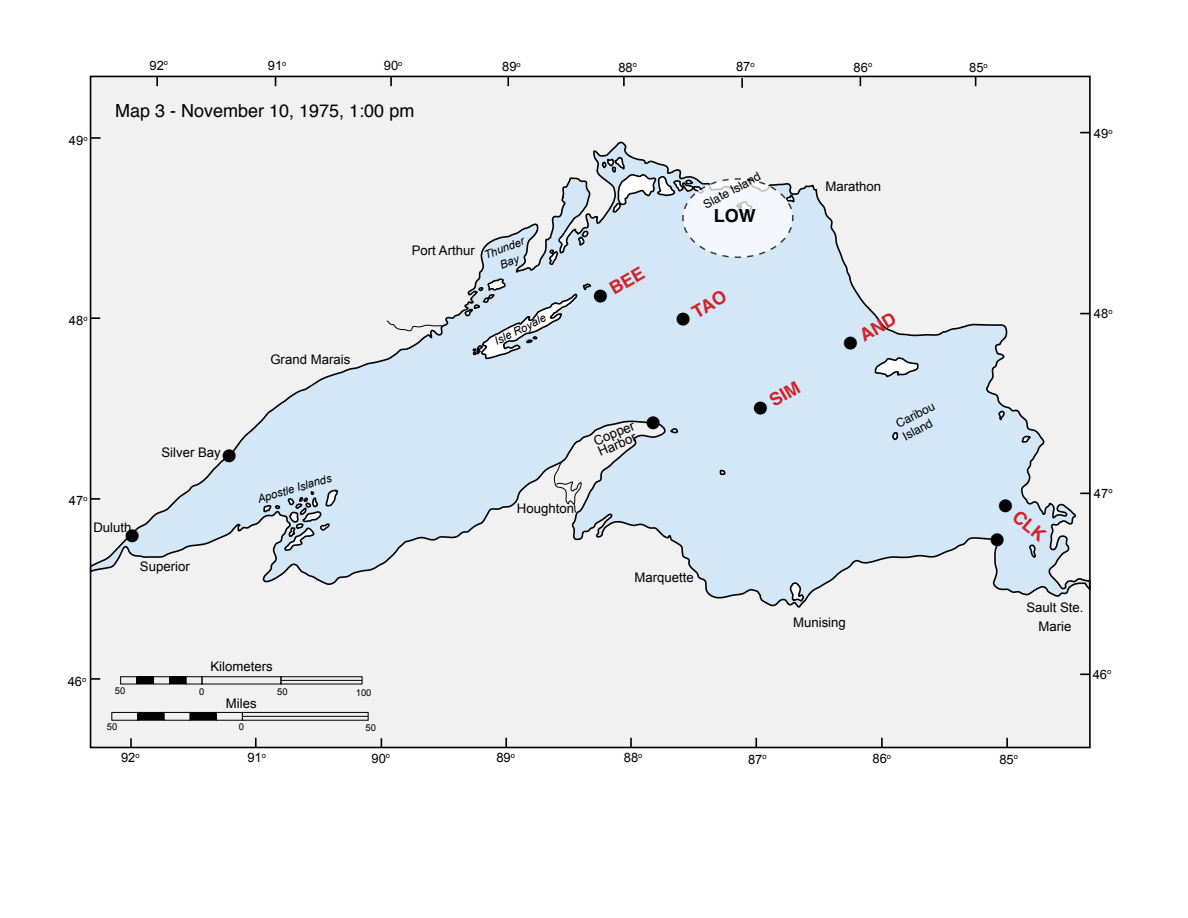
<style>
.page{position:relative;width:1188px;height:918px;background:#fff}
.page>*{position:absolute;margin:0;border:0;box-sizing:border-box;transform-origin:0 0}
.t1{font:18px "Helvetica";color:#000}
.t2{font:700 18px "Helvetica";color:#d2232a}
.t3{font:18px "Zapf Dingbats ITC";color:#000}
.t4{font:700 18px "Helvetica";color:#000}
.t5{font:13.2px/11.2px "Arial";color:#000}
.t6{font:12.9px "Arial";color:#000}
.t7{font:12px/14.4px "Helvetica";color:#000}
.t8{font:italic 11.25px/14.5px "Arial";color:#000;text-align:center}
.t9{font:9.45px "Arial";color:#000}
.s1{color:#000}
</style>
<div class="page">
<div style="left:91px;top:76px;width:999px;height:672px;background:#f1f1f2"></div>
<svg style="left:91px;top:678px;width:9px;height:2px"></svg>
<svg style="left:741px;top:78px;width:2px;height:10px"></svg>
<svg style="left:623px;top:76px;width:2px;height:10px"></svg>
<svg style="left:507px;top:76px;width:2px;height:10px"></svg>
<svg style="left:390px;top:76px;width:2px;height:10px"></svg>
<svg style="left:156px;top:76px;width:2px;height:10px"></svg>
<svg style="left:130px;top:738px;width:2px;height:10px"></svg>
<svg style="left:255px;top:738px;width:2px;height:10px"></svg>
<svg style="left:505px;top:738px;width:2px;height:10px"></svg>
<svg style="left:630px;top:738px;width:2px;height:10px"></svg>
<svg style="left:881px;top:738px;width:2px;height:10px"></svg>
<svg style="left:1006px;top:738px;width:2px;height:10px"></svg>
<svg style="left:755px;top:738px;width:2px;height:10px"></svg>
<svg style="left:89px;top:103px;width:1002px;height:506px"></svg>
<svg style="left:386px;top:320px;width:57px;height:12px"></svg>
<svg style="left:553px;top:463px;width:29px;height:50px"></svg>
<svg style="left:263px;top:489px;width:76px;height:62px"></svg>
<svg style="left:548px;top:248px;width:10px;height:18px"></svg>
<svg style="left:463px;top:277px;width:128px;height:83px;background:#c7d6e2"></svg>
<svg style="left:578px;top:230px;width:11px;height:16px"></svg>
<svg style="left:874px;top:356px;width:45px;height:22px"></svg>
<svg style="left:892px;top:431px;width:7px;height:10px"></svg>
<svg style="left:998px;top:409px;width:8px;height:11px"></svg>
<svg style="left:1021px;top:434px;width:10px;height:9px"></svg>
<svg style="left:1029px;top:543px;width:9px;height:16px"></svg>
<svg style="left:789px;top:581px;width:16px;height:22px"></svg>
<svg style="left:670px;top:427px;width:9px;height:8px"></svg>
<svg style="left:719px;top:469px;width:7px;height:7px"></svg>
<div style="left:111px;top:712px;width:27px;height:9px;border:1px solid #000"></div>
<div style="left:164px;top:712px;width:27px;height:9px;border:1px solid #000"></div>
<div style="left:190px;top:712px;width:26px;height:8px;background:#000"></div>
<div style="left:190px;top:712px;width:27px;height:9px;border:1px solid #000"></div>
<div style="left:216px;top:712px;width:27px;height:9px;border:1px solid #000"></div>
<div style="left:242px;top:712px;width:127px;height:9px;border:1px solid #000"></div>
<div style="left:138px;top:712px;width:26px;height:8px;background:#000"></div>
<div style="left:137px;top:712px;width:27px;height:9px;border:1px solid #000"></div>
<hr style="left:242px;top:716px;width:126px;height:1px;background:#000">
<div style="left:120px;top:676px;width:17px;height:8px;border:1px solid #000"></div>
<div style="left:137px;top:677px;width:16px;height:7px;background:#000"></div>
<div style="left:137px;top:676px;width:16px;height:8px;border:1px solid #000"></div>
<div style="left:170px;top:677px;width:16px;height:7px;background:#000"></div>
<div style="left:169px;top:676px;width:17px;height:8px;border:1px solid #000"></div>
<div style="left:153px;top:676px;width:17px;height:8px;border:1px solid #000"></div>
<div style="left:186px;top:676px;width:16px;height:8px;border:1px solid #000"></div>
<div style="left:202px;top:676px;width:79px;height:8px;border:1px solid #000"></div>
<div style="left:281px;top:676px;width:81px;height:8px;border:1px solid #000"></div>
<hr style="left:281px;top:680px;width:81px;height:1px;background:#000">
<svg style="left:601px;top:156px;width:194px;height:103px"></svg>
<p class="t6" style="left:150px;top:57px;width:20px">92<sup>o</sup></p>
<p class="t6" style="left:268px;top:57px;width:20px">91<sup>o</sup></p>
<p class="t6" style="left:384px;top:57px;width:20px">90<sup>o</sup></p>
<p class="t6" style="left:502px;top:58px;width:20px">89<sup>o</sup></p>
<p class="t6" style="left:618px;top:59px;width:20px">88<sup>o</sup></p>
<p class="t6" style="left:736px;top:58px;width:20px">87<sup>o</sup></p>
<p class="t6" style="left:854px;top:59px;width:20px">86<sup>o</sup></p>
<p class="t6" style="left:969px;top:59px;width:20px">85<sup>o</sup></p>
<p class="t6" style="left:69px;top:132px;width:20px">49<sup>o</sup></p>
<h1 class="t1" style="left:115px;top:97px;width:301px">Map 3 - November 10, 1975, 1:00 pm</h1>
<p class="t6" style="left:69px;top:312px;width:20px">48<sup>o</sup></p>
<p class="t5" style="left:270px;top:354px;width:81px">Grand Marais</p>
<p class="t6" style="left:69px;top:492px;width:20px">47<sup>o</sup></p>
<p class="t5" style="left:93px;top:522px;width:40px">Duluth</p>
<h1 class="t3" style="left:125px;top:527px;width:16px">●</h1>
<p class="t5" style="left:162px;top:447px;width:61px">Silver Bay</p>
<h1 class="t3" style="left:222px;top:447px;width:16px">●</h1>
<p class="t5" style="left:140px;top:561px;width:51px">Superior</p>
<p class="t8" style="left:256px;top:493px;width:78px;rotate:-17deg">Apostle Islands</p>
<p class="t5" style="left:412px;top:245px;width:65px">Port Arthur</p>
<p class="t8" style="left:482px;top:249px;width:44px;rotate:-21deg">Thunder<br>Bay</p>
<p class="t8" style="left:492px;top:335px;width:57px;rotate:-26deg">Isle Royale</p>
<p class="t5" style="left:517px;top:503px;width:59px">Houghton</p>
<p class="t7" style="left:701px;top:199px;width:64px;rotate:-28deg">Slate Island</p>
<h1 class="t4" style="left:714px;top:201px;width:43px">LOW</h1>
<p class="t5" style="left:825px;top:181px;width:57px">Marathon</p>
<p class="t6" style="left:1094px;top:125px;width:20px">49<sup>o</sup></p>
<h1 class="t2" style="left:587px;top:287px;width:58px;rotate:-30deg"><span class="s1">●</span> BEE</h1>
<h1 class="t2" style="left:670px;top:310px;width:57px;rotate:-30deg"><span class="s1">●</span> TAO</h1>
<p class="t5" style="left:592px;top:437px;width:45px;rotate:-23deg">Copper<br>Harbor</p>
<h1 class="t3" style="left:646px;top:414px;width:16px">●</h1>
<p class="t5" style="left:634px;top:572px;width:61px">Marquette</p>
<h1 class="t2" style="left:747px;top:399px;width:53px;rotate:-30deg"><span class="s1">●</span> SIM</h1>
<h1 class="t2" style="left:837px;top:334px;width:60px;rotate:-30deg"><span class="s1">●</span> AND</h1>
<p class="t7" style="left:894px;top:418px;width:44px;rotate:-28deg">Caribou<br>Island</p>
<p class="t6" style="left:1094px;top:305px;width:20px">48<sup>o</sup></p>
<h1 class="t2" style="left:1010px;top:490px;width:58px;rotate:40deg"><span class="s1">●</span> CLK</h1>
<h1 class="t3" style="left:990px;top:532px;width:16px">●</h1>
<p class="t6" style="left:1094px;top:485px;width:20px">47<sup>o</sup></p>
<p class="t5" style="left:1026px;top:602px;width:59px">Sault Ste.</p>
<p class="t5" style="left:793px;top:616px;width:54px">Munising</p>
<p class="t5" style="left:1039px;top:621px;width:34px">Marie</p>
<p class="t6" style="left:68px;top:673px;width:20px">46<sup>o</sup></p>
<p class="t5" style="left:210px;top:661px;width:64px">Kilometers</p>
<p class="t5" style="left:226px;top:698px;width:32px">Miles</p>
<p class="t9" style="left:115px;top:685px;width:12px">50</p>
<p class="t9" style="left:277px;top:685px;width:12px">50</p>
<p class="t9" style="left:239px;top:720px;width:7px">0</p>
<p class="t9" style="left:199px;top:685px;width:7px">0</p>
<p class="t9" style="left:356px;top:686px;width:17px">100</p>
<p class="t9" style="left:107px;top:720px;width:12px">50</p>
<p class="t9" style="left:365px;top:721px;width:12px">50</p>
<p class="t6" style="left:121px;top:749px;width:20px">92<sup>o</sup></p>
<p class="t6" style="left:247px;top:749px;width:20px">91<sup>o</sup></p>
<p class="t6" style="left:372px;top:750px;width:20px">90<sup>o</sup></p>
<p class="t6" style="left:496px;top:749px;width:20px">89<sup>o</sup></p>
<p class="t6" style="left:624px;top:749px;width:20px">88<sup>o</sup></p>
<p class="t6" style="left:748px;top:751px;width:20px">87<sup>o</sup></p>
<p class="t6" style="left:873px;top:750px;width:20px">86<sup>o</sup></p>
<p class="t6" style="left:999px;top:751px;width:20px">85<sup>o</sup></p>
<p class="t6" style="left:1093px;top:666px;width:20px">46<sup>o</sup></p>
</div>
